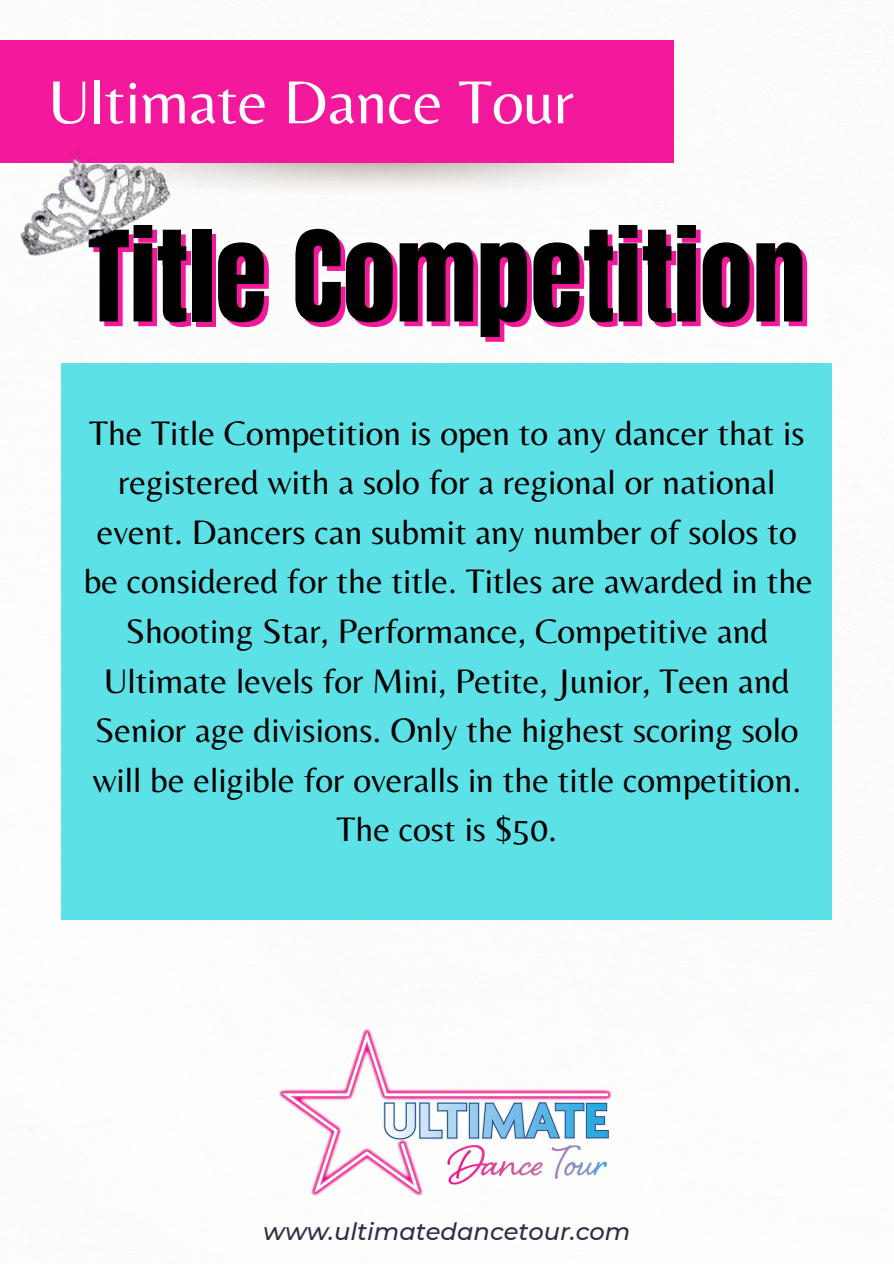
<style>
.page{position:relative;width:894px;height:1264px;background:#fff}
.page>*{position:absolute;margin:0;border:0;box-sizing:border-box;transform-origin:0 0}
.t1{font:106.8px "Anton";color:#000}
.t2{font:63px "Belleza";color:#fff}
.t3{font:35.4px/49.5px "Belleza";color:#000;text-align:center}
.t4{font:italic 500 24.15px "Montserrat";color:#2c3045}
</style>
<div class="page">
<div style="left:0;top:40px;width:674px;height:123px;background:#f4189c"></div>
<div style="left:62px;top:363px;width:769px;height:556px;background:#5ce1e6"></div>
<img style="left:279px;top:1028px;width:333px;height:168px">
<img style="left:20px;top:146px;width:166px;height:110px">
<p class="t2" style="left:48px;top:65px;width:526px">Ultimate Dance Tour</p>
<h1 class="t1" style="left:88px;top:200px;width:719px">Title Competition</h1>
<h2 class="t3" style="left:84px;top:407px;width:730px">The Title Competition is open to any dancer that is registered with a solo for a regional or national event. Dancers can submit any number of solos to be considered for the title. Titles are awarded in the Shooting Star, Performance, Competitive and Ultimate levels for Mini, Petite, Junior, Teen and Senior age divisions. Only the highest scoring solo will be eligible for overalls in the title competition.<br>The cost is $50.</h2>
<p class="t4" style="left:263px;top:1216px;width:368px">www.ultimatedancetour.com</p>
</div>
